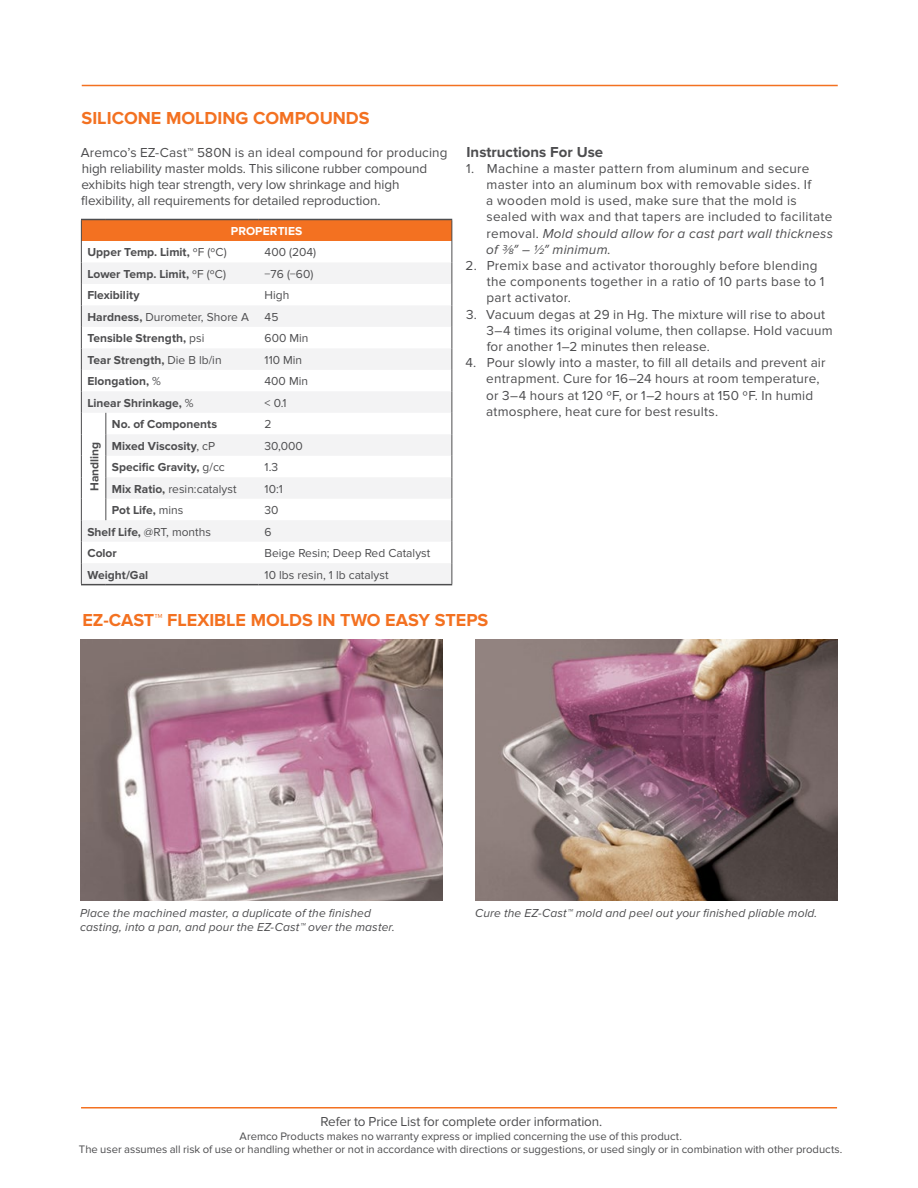
<style>
.page{position:relative;width:918px;height:1188px;background:#fff}
.page>*{position:absolute;margin:0;border:0;box-sizing:border-box;transform-origin:0 0}
.t1{font:700 18px "Proxima Nova";color:#f37121}
.t2{font:700 15px "Proxima Nova";color:#4d4d4f}
.t3{font:13.5px/16.2px "Proxima Nova";letter-spacing:.01em;color:#4d4d4f}
.t4{font:13.5px/16.2px "Proxima Nova";letter-spacing:-.01em;color:#4d4d4f}
.t5{font:700 12px "Proxima Nova";color:#4d4d4f}
.t6{font:12px "Proxima Nova";color:#4d4d4f}
.t7{font:italic 12px/14.4px "Proxima Nova";letter-spacing:.01em;color:#4d4d4f}
.t8{font:700 12px "Proxima Nova";color:#fff}
.t9{font:11.25px/13.5px "Proxima Nova";color:#4d4d4f;text-align:center}
.s1{font-weight:400}
.s2{font-weight:700}
.s3{font-style:italic}
.s4{font-family:"Myriad Pro";font-style:italic}
</style>
<div class="page">
<hr style="left:82px;top:85px;width:756px;height:1px;background:#f37121">
<img style="left:80px;top:640px;width:363px;height:261px">
<img style="left:475px;top:639px;width:363px;height:261px">
<hr style="left:81px;top:1107px;width:756px;height:1px;background:#f37121">
<div style="left:81px;top:219px;width:371px;height:22px;background:#f37121"></div>
<svg style="left:106px;top:262px;width:346px;height:322px;fill:#f3f3f4"></svg>
<hr style="left:106px;top:219px;width:153px;height:1px;background:#4d4d4f">
<hr style="left:259px;top:219px;width:193px;height:1px;background:#4d4d4f">
<hr style="left:106px;top:584px;width:153px;height:1px;background:#4d4d4f">
<hr style="left:259px;top:584px;width:193px;height:1px;background:#4d4d4f">
<svg style="left:452px;top:220px;width:1px;height:364px"></svg>
<svg style="left:81px;top:219px;width:25px;height:366px"></svg>
<h1 class="t1" style="left:82px;top:108px;width:290px">SILICONE MOLDING COMPOUNDS</h1>
<p class="t4" style="left:81px;top:144px;width:368px">Aremco’s EZ-Cast™ 580N is an ideal compound for producing high reliability master molds. This silicone rubber compound exhibits high tear strength, very low shrinkage and high flexibility, all requirements for detailed reproduction.</p>
<p class="t8" style="left:231px;top:224px;width:73px">PROPERTIES</p>
<p class="t5" style="left:87px;top:246px;width:141px">Upper Temp. Limit, <span class="s1">ºF (ºC)</span></p>
<p class="t6" style="left:265px;top:246px;width:53px">400 (204)</p>
<p class="t5" style="left:87px;top:267px;width:140px">Lower Temp. Limit, <span class="s1">ºF (ºC)</span></p>
<p class="t6" style="left:265px;top:267px;width:50px">−76 (−60)</p>
<p class="t5" style="left:87px;top:289px;width:54px">Flexibility</p>
<p class="t6" style="left:265px;top:289px;width:26px">High</p>
<p class="t6" style="left:87px;top:310px;width:163px"><span class="s2">Hardness,</span> Durometer, Shore A</p>
<p class="t6" style="left:265px;top:310px;width:15px">45</p>
<p class="t5" style="left:87px;top:331px;width:119px">Tensible Strength, <span class="s1">psi</span></p>
<p class="t6" style="left:265px;top:331px;width:45px">600 Min</p>
<p class="t5" style="left:87px;top:353px;width:136px">Tear Strength, <span class="s1">Die B lb/in</span></p>
<p class="t6" style="left:265px;top:353px;width:39px">110 Min</p>
<p class="t5" style="left:87px;top:374px;width:75px">Elongation, <span class="s1">%</span></p>
<p class="t6" style="left:265px;top:374px;width:45px">400 Min</p>
<p class="t5" style="left:87px;top:396px;width:108px">Linear Shrinkage, <span class="s1">%</span></p>
<p class="t6" style="left:265px;top:396px;width:23px">&lt; 0.1</p>
<p class="t5" style="left:87px;top:491px;width:51px;rotate:-90deg">Handling</p>
<p class="t5" style="left:112px;top:417px;width:107px">No. of Components</p>
<p class="t6" style="left:265px;top:417px;width:9px">2</p>
<p class="t5" style="left:112px;top:439px;width:105px">Mixed Viscosity<span class="s1">, cP</span></p>
<p class="t6" style="left:265px;top:439px;width:40px">30,000</p>
<p class="t5" style="left:112px;top:460px;width:115px">Specific Gravity, <span class="s1">g/cc</span></p>
<p class="t6" style="left:265px;top:460px;width:15px">1.3</p>
<p class="t6" style="left:112px;top:482px;width:126px"><span class="s2">Mix Ratio,</span> resin:catalyst</p>
<p class="t6" style="left:265px;top:482px;width:20px">10:1</p>
<p class="t5" style="left:112px;top:503px;width:73px">Pot Life, <span class="s1">mins</span></p>
<p class="t6" style="left:265px;top:503px;width:16px">30</p>
<p class="t5" style="left:87px;top:525px;width:125px">Shelf Life, <span class="s1">@RT, months</span></p>
<p class="t6" style="left:265px;top:525px;width:9px">6</p>
<p class="t5" style="left:87px;top:546px;width:31px">Color</p>
<p class="t6" style="left:265px;top:546px;width:167px">Beige Resin; Deep Red Catalyst</p>
<p class="t5" style="left:87px;top:568px;width:62px">Weight/Gal</p>
<p class="t6" style="left:265px;top:568px;width:125px">10 lbs resin, 1 lb catalyst</p>
<p class="t2" style="left:467px;top:143px;width:138px">Instructions For Use</p>
<p class="t3" style="left:486px;top:160px;width:348px;text-indent:-20px">1. Machine a master pattern from aluminum and secure master into an aluminum box with removable sides. If<br>a wooden mold is used, make sure that the mold is sealed with wax and that tapers are included to facilitate removal. <span class="s3">Mold should allow for a cast part wall thickness of ⅜</span><span class="s4">”</span> <span class="s3">– ½</span><span class="s4">”</span> <span class="s3">minimum.</span></p>
<p class="t3" style="left:487px;top:258px;width:339px;text-indent:-21px">2. Premix base and activator thoroughly before blending the components together in a ratio of 10 parts base to 1 part activator.</p>
<p class="t3" style="left:486px;top:306px;width:348px;text-indent:-20px">3. Vacuum degas at 29 in Hg. The mixture will rise to about<br>3–4 times its original volume, then collapse. Hold vacuum for another 1–2 minutes then release.</p>
<p class="t3" style="left:486px;top:355px;width:341px;text-indent:-21px">4. Pour slowly into a master, to fill all details and prevent air entrapment. Cure for 16–24 hours at room temperature, or 3–4 hours at 120 ºF, or 1–2 hours at 150 ºF. In humid atmosphere, heat cure for best results.</p>
<h1 class="t1" style="left:82px;top:610px;width:408px">EZ-CAST™ FLEXIBLE MOLDS IN TWO EASY STEPS</h1>
<p class="t7" style="left:80px;top:906px;width:316px">Place the machined master, a duplicate of the finished casting, into a pan, and pour the EZ-Cast™ over the master.</p>
<p class="t7" style="left:475px;top:906px;width:344px">Cure the EZ-Cast™ mold and peel out your finished pliable mold.</p>
<p class="t4" style="left:320px;top:1114px;width:283px">Refer to Price List for complete order information.</p>
<p class="t9" style="left:79px;top:1129px;width:765px">Aremco Products makes no warranty express or implied concerning the use of this product.<br>The user assumes all risk of use or handling whether or not in accordance with directions or suggestions, or used singly or in combination with other products.</p>
</div>
